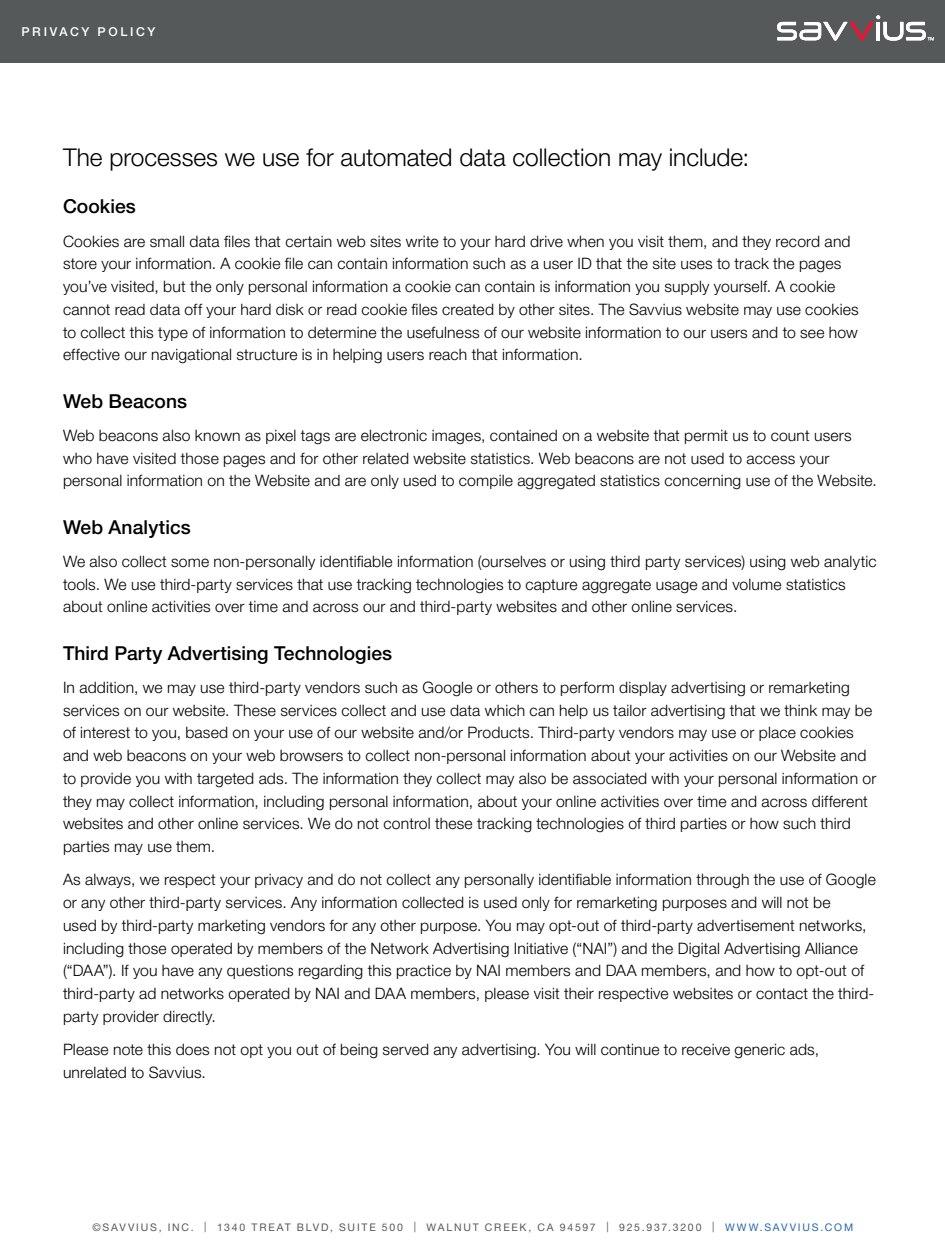
<style>
.page{position:relative;width:945px;height:1260px;background:#fff}
.page>*{position:absolute;margin:0;border:0;box-sizing:border-box;transform-origin:0 0}
.t1{font:300 24.5px "Helvetica Neue LT Std";color:#000}
.t2{font:500 19.25px "Helvetica Neue LT Std";letter-spacing:.005em;color:#000}
.t3{font:300 15.75px/22.8px "Helvetica Neue LT Std";letter-spacing:.01em;color:#000}
.t4{font:500 12.25px "Helvetica Neue LT Std";letter-spacing:.215em;color:#fff}
.t5{font:10.5px "Helvetica Neue LT Std";letter-spacing:.17em;color:#565959}
.s1{color:#2865b0}
</style>
<div class="page">
<div style="left:0;top:0;width:945px;height:63px;background:#565959"></div>
<svg style="left:777px;top:15px;width:157px;height:26px"></svg>
<p class="t4" style="left:22px;top:24px;width:135px">PRIVACY POLICY</p>
<h1 class="t1" style="left:63px;top:142px;width:688px">The processes we use for automated data collection may include:</h1>
<p class="t2" style="left:63px;top:195px;width:74px">Cookies</p>
<p class="t3" style="left:63px;top:229px;width:797px">Cookies are small data files that certain web sites write to your hard drive when you visit them, and they record and store your information. A cookie file can contain information such as a user ID that the site uses to track the pages you’ve visited, but the only personal information a cookie can contain is information you supply yourself. A cookie cannot read data off your hard disk or read cookie files created by other sites. The Savvius website may use cookies to collect this type of information to determine the usefulness of our website information to our users and to see how effective our navigational structure is in helping users reach that information.</p>
<p class="t2" style="left:63px;top:389px;width:126px">Web Beacons</p>
<p class="t3" style="left:63px;top:424px;width:815px">Web beacons also known as pixel tags are electronic images, contained on a website that permit us to count users who have visited those pages and for other related website statistics. Web beacons are not used to access your personal information on the Website and are only used to compile aggregated statistics concerning use of the Website.</p>
<p class="t2" style="left:63px;top:515px;width:129px">Web Analytics</p>
<p class="t3" style="left:63px;top:550px;width:815px">We also collect some non-personally identifiable information (ourselves or using third party services) using web analytic tools. We use third-party services that use tracking technologies to capture aggregate usage and volume statistics about online activities over time and across our and third-party websites and other online services.</p>
<p class="t2" style="left:63px;top:641px;width:331px">Third Party Advertising Technologies</p>
<p class="t3" style="left:63px;top:676px;width:815px">In addition, we may use third-party vendors such as Google or others to perform display advertising or remarketing services on our website. These services collect and use data which can help us tailor advertising that we think may be of interest to you, based on your use of our website and/or Products. Third-party vendors may use or place cookies and web beacons on your web browsers to collect non-personal information about your activities on our Website and to provide you with targeted ads. The information they collect may also be associated with your personal information or they may collect information, including personal information, about your online activities over time and across different websites and other online services. We do not control these tracking technologies of third parties or how such third parties may use them.</p>
<p class="t3" style="left:63px;top:868px;width:814px">As always, we respect your privacy and do not collect any personally identifiable information through the use of Google or any other third-party services. Any information collected is used only for remarketing purposes and will not be<br>used by third-party marketing vendors for any other purpose. You may opt-out of third-party advertisement networks, including those operated by members of the Network Advertising Initiative (“NAI”) and the Digital Advertising Alliance (“DAA”). If you have any questions regarding this practice by NAI members and DAA members, and how to opt-out of third-party ad networks operated by NAI and DAA members, please visit their respective websites or contact the third&shy;party provider directly.</p>
<p class="t3" style="left:63px;top:1038px;width:758px">Please note this does not opt you out of being served any advertising. You will continue to receive generic ads, unrelated to Savvius.</p>
<p class="t5" style="left:92px;top:1221px;width:762px">©SAVVIUS, INC. | 1340 TREAT BLVD, SUITE 500 | WALNUT CREEK, CA 94597 | 925.937.3200 | <span class="s1">WWW.SAVVIUS.COM</span></p>
</div>
